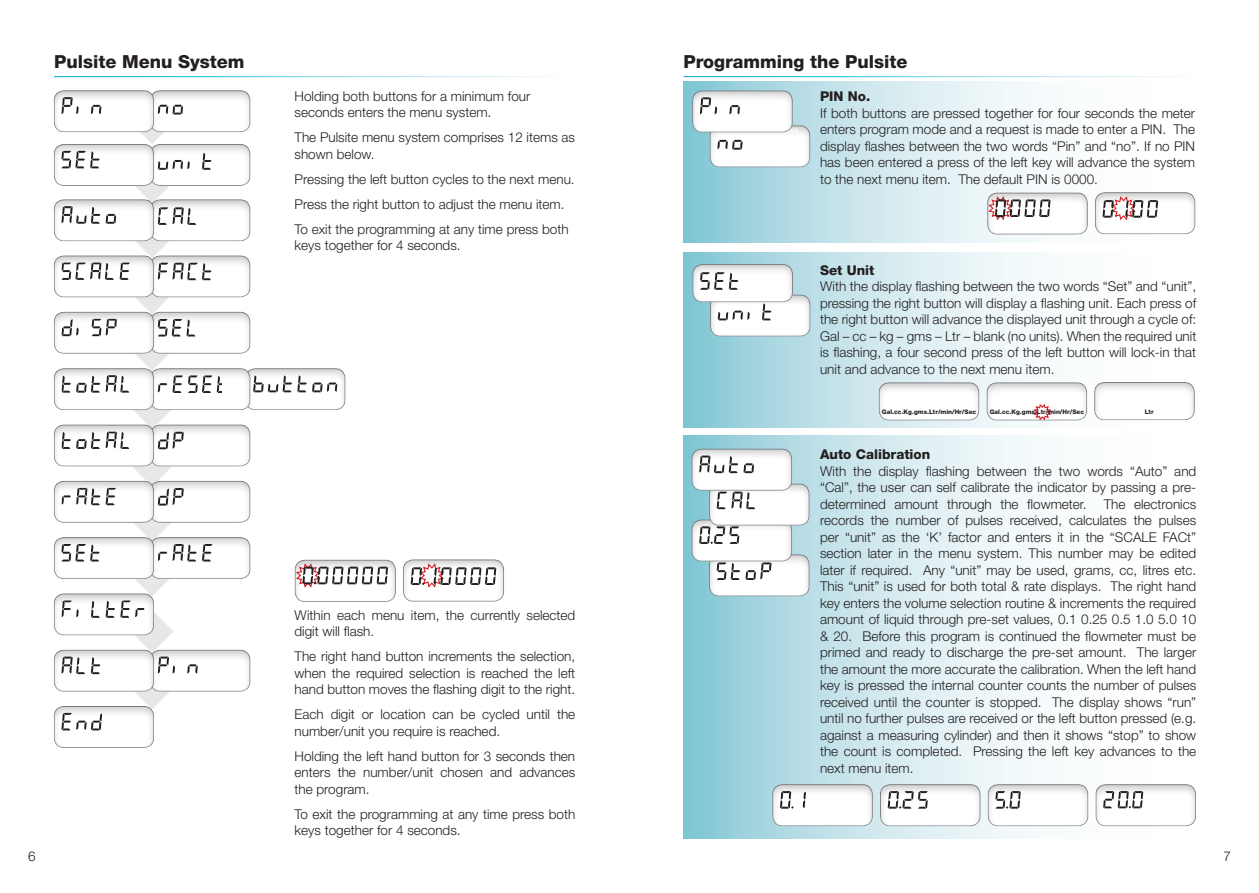
<style>
.page{position:relative;width:1259px;height:893px;background:#fff}
.page>*{position:absolute;margin:0;border:0;box-sizing:border-box;transform-origin:0 0}
.t1{font:800 18px "Helvetica Neue";color:#231f20}
.t2{font:300 13.5px/16.5px "Helvetica Neue";color:#231f20}
.t3{font:800 13.5px "Helvetica Neue";color:#231f20}
.t4{font:800 6.3px "Helvetica Neue";color:#231f20}
</style>
<div class="page">
<div style="left:150px;top:89px;width:100px;height:43px;background:#231f20;opacity:.25"></div>
<svg style="left:131px;top:101px;width:52px;height:41px"></svg>
<div style="left:53px;top:89px;width:101px;height:43px;background:#231f20;opacity:.25"></div>
<svg style="left:61px;top:97px;width:18px;height:17px"></svg>
<svg style="left:91px;top:105px;width:10px;height:9px"></svg>
<div style="left:150px;top:142px;width:100px;height:44px;background:#231f20;opacity:.25"></div>
<div style="left:53px;top:142px;width:101px;height:44px;background:#231f20;opacity:.25"></div>
<div style="left:150px;top:198px;width:100px;height:43px;background:#231f20;opacity:.25"></div>
<div style="left:53px;top:198px;width:101px;height:43px;background:#231f20;opacity:.25"></div>
<div style="left:150px;top:254px;width:100px;height:43px;background:#231f20;opacity:.25"></div>
<div style="left:53px;top:254px;width:101px;height:43px;background:#231f20;opacity:.25"></div>
<div style="left:150px;top:310px;width:100px;height:44px;background:#231f20;opacity:.25"></div>
<div style="left:53px;top:310px;width:101px;height:44px;background:#231f20;opacity:.25"></div>
<div style="left:245px;top:366px;width:100px;height:44px;background:#231f20;opacity:.25"></div>
<svg style="left:253px;top:375px;width:84px;height:17px"></svg>
<div style="left:150px;top:366px;width:100px;height:44px;background:#231f20;opacity:.25"></div>
<div style="left:53px;top:366px;width:101px;height:44px;background:#231f20;opacity:.25"></div>
<div style="left:150px;top:423px;width:100px;height:43px;background:#231f20;opacity:.25"></div>
<div style="left:53px;top:423px;width:101px;height:43px;background:#231f20;opacity:.25"></div>
<div style="left:150px;top:479px;width:100px;height:44px;background:#231f20;opacity:.25"></div>
<div style="left:53px;top:479px;width:101px;height:44px;background:#231f20;opacity:.25"></div>
<div style="left:150px;top:535px;width:100px;height:44px;background:#231f20;opacity:.25"></div>
<div style="left:53px;top:535px;width:101px;height:44px;background:#231f20;opacity:.25"></div>
<div style="left:53px;top:592px;width:101px;height:43px;background:#231f20;opacity:.25"></div>
<div style="left:150px;top:648px;width:100px;height:43px;background:#231f20;opacity:.25"></div>
<div style="left:53px;top:648px;width:101px;height:43px;background:#231f20;opacity:.25"></div>
<div style="left:53px;top:704px;width:101px;height:44px;background:#231f20;opacity:.25"></div>
<svg style="left:61px;top:151px;width:160px;height:579px"></svg>
<div style="left:402px;top:557px;width:103px;height:45px;background:#231f20;opacity:.25"></div>
<div style="left:293px;top:557px;width:104px;height:45px;background:#231f20;opacity:.25"></div>
<svg style="left:295px;top:562px;width:93px;height:27px"></svg>
<svg style="left:411px;top:562px;width:85px;height:27px"></svg>
<svg style="left:683px;top:82px;width:353px;height:160px;background:#cae6ec"></svg>
<div style="left:709px;top:123px;width:102px;height:45px;background:#231f20;opacity:.25"></div>
<svg style="left:717px;top:140px;width:25px;height:10px"></svg>
<div style="left:692px;top:89px;width:102px;height:45px;background:#231f20;opacity:.25"></div>
<svg style="left:700px;top:97px;width:17px;height:17px"></svg>
<svg style="left:729px;top:105px;width:11px;height:9px"></svg>
<div style="left:1094px;top:190px;width:102px;height:45px;background:#231f20;opacity:.25"></div>
<div style="left:987px;top:191px;width:102px;height:45px;background:#231f20;opacity:.25"></div>
<svg style="left:987px;top:195px;width:63px;height:27px"></svg>
<svg style="left:1102px;top:195px;width:56px;height:27px"></svg>
<svg style="left:683px;top:252px;width:353px;height:175px;background:#c7e4eb"></svg>
<div style="left:1094px;top:380px;width:102px;height:41px;background:#231f20;opacity:.25"></div>
<div style="left:986px;top:381px;width:102px;height:40px;background:#231f20;opacity:.25"></div>
<div style="left:878px;top:381px;width:102px;height:40px;background:#231f20;opacity:.25"></div>
<svg style="left:1032px;top:403px;width:20px;height:18px"></svg>
<svg style="left:683px;top:436px;width:353px;height:403px;background:#c9e5eb"></svg>
<div style="left:709px;top:552px;width:102px;height:45px;background:#231f20;opacity:.25"></div>
<svg style="left:716px;top:563px;width:55px;height:17px"></svg>
<div style="left:691px;top:518px;width:102px;height:45px;background:#231f20;opacity:.25"></div>
<svg style="left:699px;top:526px;width:40px;height:18px"></svg>
<div style="left:709px;top:482px;width:102px;height:45px;background:#231f20;opacity:.25"></div>
<svg style="left:716px;top:492px;width:39px;height:17px"></svg>
<div style="left:691px;top:447px;width:102px;height:45px;background:#231f20;opacity:.25"></div>
<svg style="left:699px;top:456px;width:55px;height:17px"></svg>
<div style="left:880px;top:782px;width:102px;height:45px;background:#231f20;opacity:.25"></div>
<svg style="left:887px;top:791px;width:40px;height:18px"></svg>
<div style="left:772px;top:782px;width:102px;height:45px;background:#231f20;opacity:.25"></div>
<svg style="left:780px;top:791px;width:13px;height:18px"></svg>
<svg style="left:802px;top:792px;width:4px;height:16px"></svg>
<div style="left:987px;top:782px;width:102px;height:45px;background:#231f20;opacity:.25"></div>
<svg style="left:995px;top:791px;width:25px;height:18px"></svg>
<div style="left:1095px;top:782px;width:102px;height:45px;background:#231f20;opacity:.25"></div>
<svg style="left:1103px;top:791px;width:40px;height:17px"></svg>
<div style="left:709px;top:293px;width:101px;height:43px;background:#231f20;opacity:.25"></div>
<svg style="left:718px;top:311px;width:31px;height:9px"></svg>
<svg style="left:762px;top:303px;width:9px;height:17px"></svg>
<div style="left:692px;top:262px;width:102px;height:40px;background:#231f20;opacity:.25"></div>
<svg style="left:700px;top:272px;width:38px;height:18px"></svg>
<p class="t1" style="left:54px;top:51px;width:192px">Pulsite Menu System</p>
<p class="t2" style="left:294px;top:87px;width:237px">Holding both buttons for a minimum four seconds enters the menu system.</p>
<p class="t2" style="left:294px;top:129px;width:282px">The Pulsite menu system comprises 12 items as shown below.</p>
<p class="t2" style="left:294px;top:170px;width:282px">Pressing the left button cycles to the next menu.</p>
<p class="t2" style="left:294px;top:195px;width:272px">Press the right button to adjust the menu item.</p>
<p class="t2" style="left:294px;top:220px;width:276px">To exit the programming at any time press both keys together for 4 seconds.</p>
<p class="t2" style="left:294px;top:607px;width:282px">Within each menu item, the currently selected digit will flash.</p>
<p class="t2" style="left:294px;top:648px;width:282px;text-align:justify">The right hand button increments the selection, when the required selection is reached the left hand button moves the flashing digit to the right.</p>
<p class="t2" style="left:294px;top:706px;width:282px">Each digit or location can be cycled until the number/unit you require is reached.</p>
<p class="t2" style="left:294px;top:748px;width:282px;text-align:justify">Holding the left hand button for 3 seconds then enters the number/unit chosen and advances the program.</p>
<p class="t2" style="left:294px;top:806px;width:282px">To exit the programming at any time press both keys together for 4 seconds.</p>
<p class="t1" style="left:683px;top:51px;width:226px">Programming the Pulsite</p>
<p class="t3" style="left:820px;top:88px;width:52px">PIN No.</p>
<p class="t2" style="left:820px;top:104px;width:377px;text-align:justify">If both buttons are pressed together for four seconds the meter enters program mode and a request is made to enter a PIN. The display flashes between the two words “Pin” and “no”. If no PIN has been entered a press of the left key will advance the system to the next menu item. The default PIN is 0000.</p>
<p class="t3" style="left:820px;top:262px;width:56px">Set Unit</p>
<p class="t2" style="left:820px;top:278px;width:378px;text-align:justify">With the display flashing between the two words “Set” and “unit”, pressing the right button will display a flashing unit. Each press of the right button will advance the displayed unit through a cycle of:<br>Gal – cc – kg – gms – Ltr – blank (no units). When the required unit is flashing, a four second press of the left button will lock-in that unit and advance to the next menu item.</p>
<p class="t4" style="left:882px;top:408px;width:96px">Gal.cc.Kg.gms.Ltr/min/Hr/Sec</p>
<p class="t4" style="left:989px;top:408px;width:96px">Gal.cc.Kg.gms.Ltr/min/Hr/Sec</p>
<p class="t3" style="left:820px;top:446px;width:112px">Auto Calibration</p>
<p class="t2" style="left:820px;top:462px;width:378px;text-align:justify">With the display flashing between the two words “Auto” and “Cal”, the user can self calibrate the indicator by passing a pre&shy;determined amount through the flowmeter.</p>
<p class="t2" style="left:820px;top:495px;width:378px;text-align:justify;text-indent:284px">The electronics records the number of pulses received, calculates the pulses per “unit” as the ‘K’ factor and enters it in the “SCALE FACt” section later in the menu system. This number may be edited later if required. Any “unit” may be used, grams, cc, litres etc.<br>This “unit” is used for both total &amp; rate displays. The right hand key enters the volume selection routine &amp; increments the required amount of liquid through pre-set values, 0.1 0.25 0.5 1.0 5.0 10 &amp; 20. Before this program is continued the flowmeter must be primed and ready to discharge the pre-set amount. The larger the amount the more accurate the calibration. When the left hand key is pressed the internal counter counts the number of pulses received until the counter is stopped. The display shows “run” until no further pulses are received or the left button pressed (e.g. against a measuring cylinder) and then it shows “stop” to show the count is completed. Pressing the left key advances to the next menu item.</p>
<p class="t2" style="left:28px;top:848px;width:9px">6</p>
<p class="t2" style="left:1223px;top:848px;width:9px">7</p>
</div>
